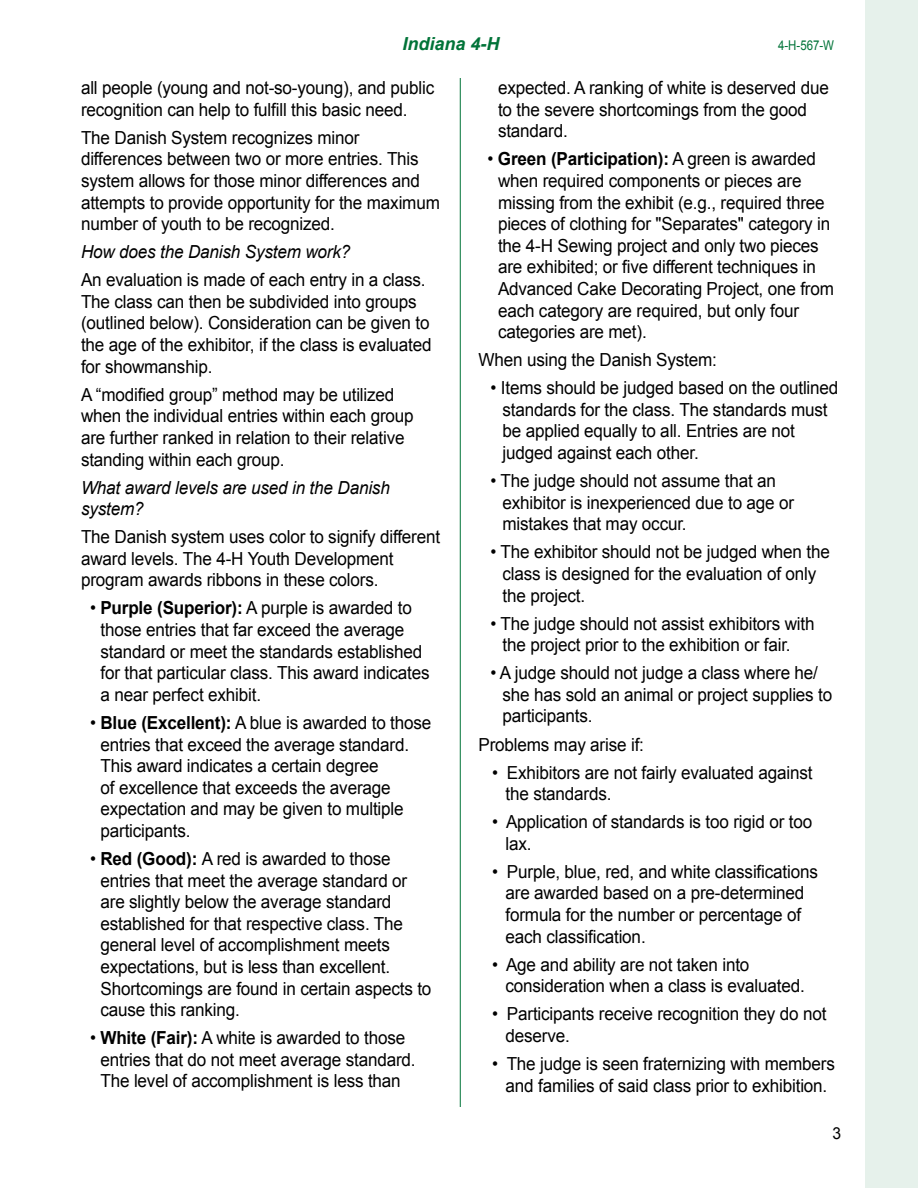
<style>
.page{position:relative;width:918px;height:1188px;background:#fff}
.page>*{position:absolute;margin:0;border:0;box-sizing:border-box;transform-origin:0 0}
.Body_text{font:18px/21.6px "Arial";letter-spacing:-.01em;color:#000;scale:.95 1}
.Body_text-2{font:italic 18px/21.6px "Arial";letter-spacing:-.01em;color:#000;scale:.95 1}
.t1{font:italic 700 18px "Arial";color:#007338}
.Body_text-3{font:16.5px "Arial";color:#000;scale:.95 1}
.t2{font:13.5px "Arial";color:#007338;scale:.85 1}
.s1{font-weight:700}
</style>
<div class="page">
<div style="left:866px;top:0;width:52px;height:1188px;background:#e6f1eb"></div>
<hr style="left:460px;top:78px;width:1px;height:1029px;background:#007338">
<p class="t1" style="left:403px;top:34px;width:99px">Indiana 4-H</p>
<p class="t2" style="left:778px;top:38px;width:68px">4-H-567-W</p>
<p class="Body_text" style="left:81px;top:77px;width:373px">all people (young and not-so-young), and public recognition can help to fulfill this basic need.</p>
<p class="Body_text" style="left:81px;top:127px;width:379px">The Danish System recognizes minor differences between two or more entries. This system allows for those minor differences and attempts to provide opportunity for the maximum number of youth to be recognized.</p>
<p class="Body_text-2" style="left:81px;top:241px;width:285px">How does the Danish System work?</p>
<p class="Body_text" style="left:81px;top:269px;width:371px">An evaluation is made of each entry in a class.<br>The class can then be subdivided into groups (outlined below). Consideration can be given to the age of the exhibitor, if the class is evaluated for showmanship.</p>
<p class="Body_text" style="left:81px;top:384px;width:352px">A “modified group” method may be utilized when the individual entries within each group are further ranked in relation to their relative standing within each group.</p>
<p class="Body_text-2" style="left:81px;top:476px;width:327px">What award levels are used in the Danish system?</p>
<p class="Body_text" style="left:81px;top:526px;width:380px">The Danish system uses color to signify different award levels. The 4-H Youth Development program awards ribbons in these colors.</p>
<p class="Body_text" style="left:100px;top:597px;width:348px;text-indent:-10px">• <span class="s1">Purple (Superior):</span> A purple is awarded to those entries that far exceed the average standard or meet the standards established for that particular class. This award indicates a near perfect exhibit.</p>
<p class="Body_text" style="left:100px;top:712px;width:350px;text-indent:-10px">• <span class="s1">Blue (Excellent):</span> A blue is awarded to those entries that exceed the average standard.<br>This award indicates a certain degree<br>of excellence that exceeds the average expectation and may be given to multiple participants.</p>
<p class="Body_text" style="left:100px;top:848px;width:350px;text-indent:-10px">• <span class="s1">Red (Good):</span> A red is awarded to those entries that meet the average standard or are slightly below the average standard established for that respective class. The general level of accomplishment meets expectations, but is less than excellent.<br>Shortcomings are found in certain aspects to cause this ranking.</p>
<p class="Body_text" style="left:90px;top:1027px;width:344px;text-align:center">• <span class="s1">White (Fair):</span> A white is awarded to those entries that do not meet average standard.<br>The level of accomplishment is less than</p>
<p class="Body_text" style="left:498px;top:77px;width:350px">expected. A ranking of white is deserved due to the severe shortcomings from the good standard.</p>
<p class="Body_text" style="left:498px;top:148px;width:355px;text-indent:-10px">• <span class="s1">Green (Participation):</span> A green is awarded when required components or pieces are missing from the exhibit (e.g., required three pieces of clothing for "Separates" category in the 4-H Sewing project and only two pieces are exhibited; or five different techniques in Advanced Cake Decorating Project, one from each category are required, but only four categories are met).</p>
<p class="Body_text" style="left:478px;top:349px;width:253px">When using the Danish System:</p>
<p class="Body_text" style="left:502px;top:377px;width:355px;text-indent:-12px">• Items should be judged based on the outlined standards for the class. The standards must be applied equally to all. Entries are not judged against each other.</p>
<p class="Body_text" style="left:502px;top:470px;width:309px;text-indent:-12px">• The judge should not assume that an exhibitor is inexperienced due to age or mistakes that may occur.</p>
<p class="Body_text" style="left:502px;top:541px;width:346px;text-indent:-12px">• The exhibitor should not be judged when the class is designed for the evaluation of only the project.</p>
<p class="Body_text" style="left:502px;top:612px;width:330px;text-indent:-12px">• The judge should not assist exhibitors with the project prior to the exhibition or fair.</p>
<p class="Body_text" style="left:502px;top:662px;width:349px;text-indent:-12px">• A judge should not judge a class where he/ she has sold an animal or project supplies to participants.</p>
<p class="Body_text" style="left:478px;top:733px;width:176px">Problems may arise if:</p>
<p class="Body_text" style="left:506px;top:761px;width:325px;text-indent:-14px">• Exhibitors are not fairly evaluated against the standards.</p>
<p class="Body_text" style="left:506px;top:811px;width:324px;text-indent:-14px">• Application of standards is too rigid or too lax.</p>
<p class="Body_text" style="left:506px;top:861px;width:330px;text-indent:-14px">• Purple, blue, red, and white classifications are awarded based on a pre-determined formula for the number or percentage of each classification.</p>
<p class="Body_text" style="left:506px;top:954px;width:317px;text-indent:-14px">• Age and ability are not taken into consideration when a class is evaluated.</p>
<p class="Body_text" style="left:506px;top:1003px;width:339px;text-indent:-14px">• Participants receive recognition they do not deserve.</p>
<p class="Body_text" style="left:492px;top:1053px;width:363px;text-align:center">• The judge is seen fraternizing with members and families of said class prior to exhibition.</p>
<p class="Body_text-3" style="left:832px;top:1124px;width:11px">3</p>
</div>
